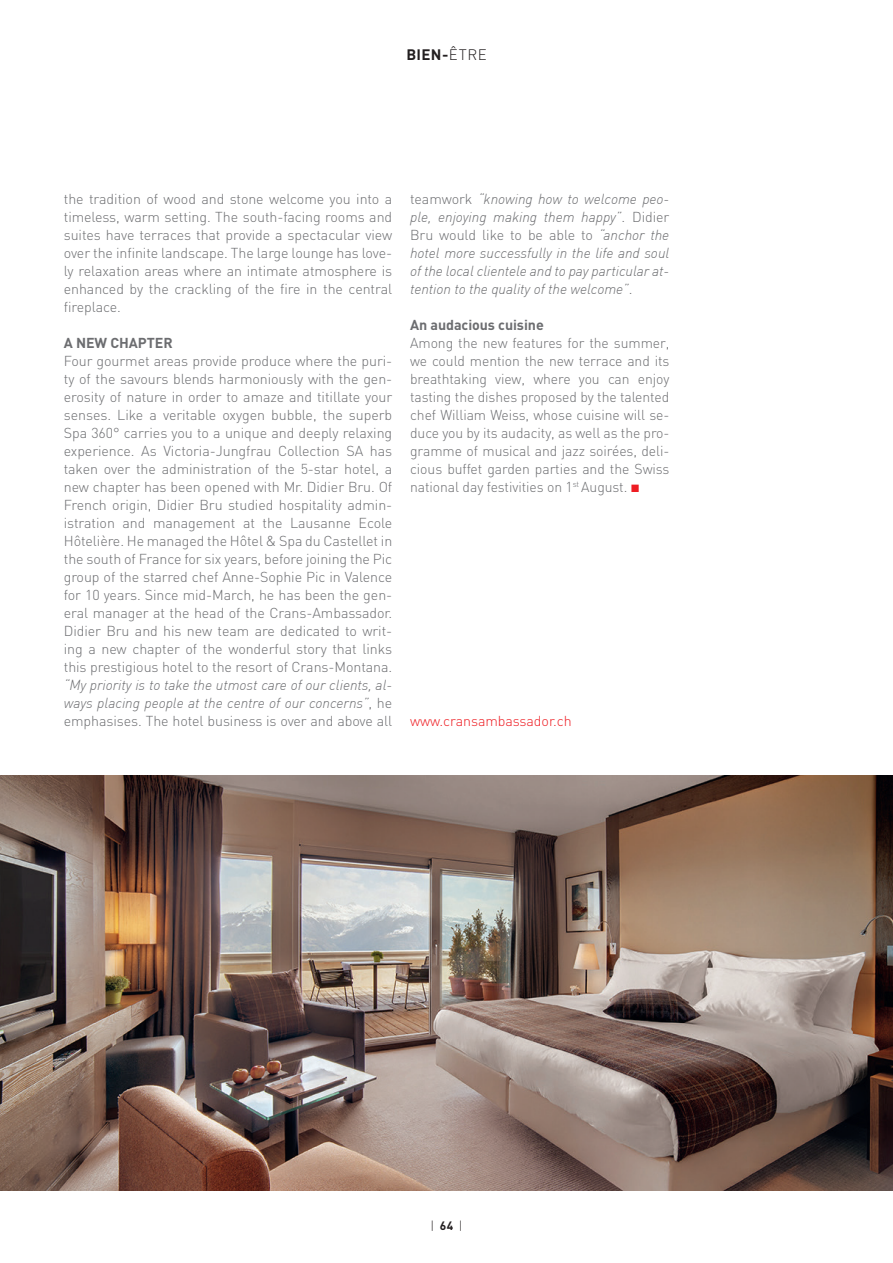
<style>
.page{position:relative;width:893px;height:1263px;background:#fff}
.page>*{position:absolute;margin:0;border:0;box-sizing:border-box;transform-origin:0 0}
.Titre_chronicle{font:700 15px "DIN";color:#231f20}
.Texte_FR{font:300 14.25px/18px "DIN";letter-spacing:-.005em;color:#6c6d70;text-align:justify}
.Texte_FR-2{font:italic 300 14.25px/18px "DIN";letter-spacing:-.005em;color:#6c6d70;text-align:justify}
.Texte_FR-3{font:700 14.25px "DIN";letter-spacing:-.005em;color:#6c6d70}
.Texte_FR-4{font:300 14.25px "DIN";letter-spacing:-.005em;color:#ee1d23}
.Texte_EN{font:300 12px "DIN";color:#231f20}
.s1{font-weight:300}
.s2{font-style:italic}
.s3{font-style:normal}
.s4{font-family:"Chronicle Text G1";font-weight:400;font-size:12px;color:#ee1d23}
.s5{font-weight:700}
</style>
<div class="page">
<img style="left:0;top:776px;width:893px;height:415px">
<p class="Titre_chronicle" style="left:406px;top:45px;width:82px">BIEN-<span class="s1">ÊTRE</span></p>
<p class="Texte_FR" style="left:64px;top:190px;width:330px">the tradition of wood and stone welcome you into a timeless, warm setting. The south-facing rooms and suites have terraces that provide a spectacular view over the infinite landscape. The large lounge has love&shy;ly relaxation areas where an intimate atmosphere is enhanced by the crackling of the fire in the central fireplace.</p>
<p class="Texte_FR-3" style="left:64px;top:334px;width:110px">A NEW CHAPTER</p>
<p class="Texte_FR" style="left:64px;top:352px;width:330px">Four gourmet areas provide produce where the puri&shy;ty of the savours blends harmoniously with the gen&shy;erosity of nature in order to amaze and titillate your senses. Like a veritable oxygen bubble, the superb Spa 360° carries you to a unique and deeply relaxing experience. As Victoria-Jungfrau Collection SA has taken over the administration of the 5-star hotel, a new chapter has been opened with Mr. Didier Bru. Of French origin, Didier Bru studied hospitality admin&shy;istration and management at the Lausanne Ecole Hôtelière. He managed the Hôtel &amp; Spa du Castellet in the south of France for six years, before joining the Pic group of the starred chef Anne-Sophie Pic in Valence for 10 years. Since mid-March, he has been the gen&shy;eral manager at the head of the Crans-Ambassador.<br>Didier Bru and his new team are dedicated to writ&shy;ing a new chapter of the wonderful story that links this prestigious hotel to the resort of Crans-Montana. <span class="s2">“My priority is to take the utmost care of our clients, al&shy;ways placing people at the centre of our concerns”</span>, he emphasises. The hotel business is over and above all</p>
<p class="Texte_FR-2" style="left:410px;top:190px;width:261px"><span class="s3">teamwork</span> “knowing how to welcome peo&shy;ple, enjoying making them happy”<span class="s3">. Didier Bru would like to be able to</span> “anchor the hotel more successfully in the life and soul of the local clientele and to pay particular at&shy;tention to the quality of the welcome”<span class="s3">.</span></p>
<p class="Texte_FR-3" style="left:410px;top:316px;width:135px">An audacious cuisine</p>
<p class="Texte_FR" style="left:410px;top:334px;width:261px">Among the new features for the summer, we could mention the new terrace and its breathtaking view, where you can enjoy tasting the dishes proposed by the talented chef William Weiss, whose cuisine will se&shy;duce you by its audacity, as well as the pro&shy;gramme of musical and jazz soirées, deli&shy;cious buffet garden parties and the Swiss national day festivities on 1<sup>st</sup> August. <span class="s4">•</span></p>
<p class="Texte_FR-4" style="left:410px;top:712px;width:163px">www.cransambassador.ch</p>
<p class="Texte_EN" style="left:430px;top:1218px;width:34px">| <span class="s5">64</span> |</p>
</div>
